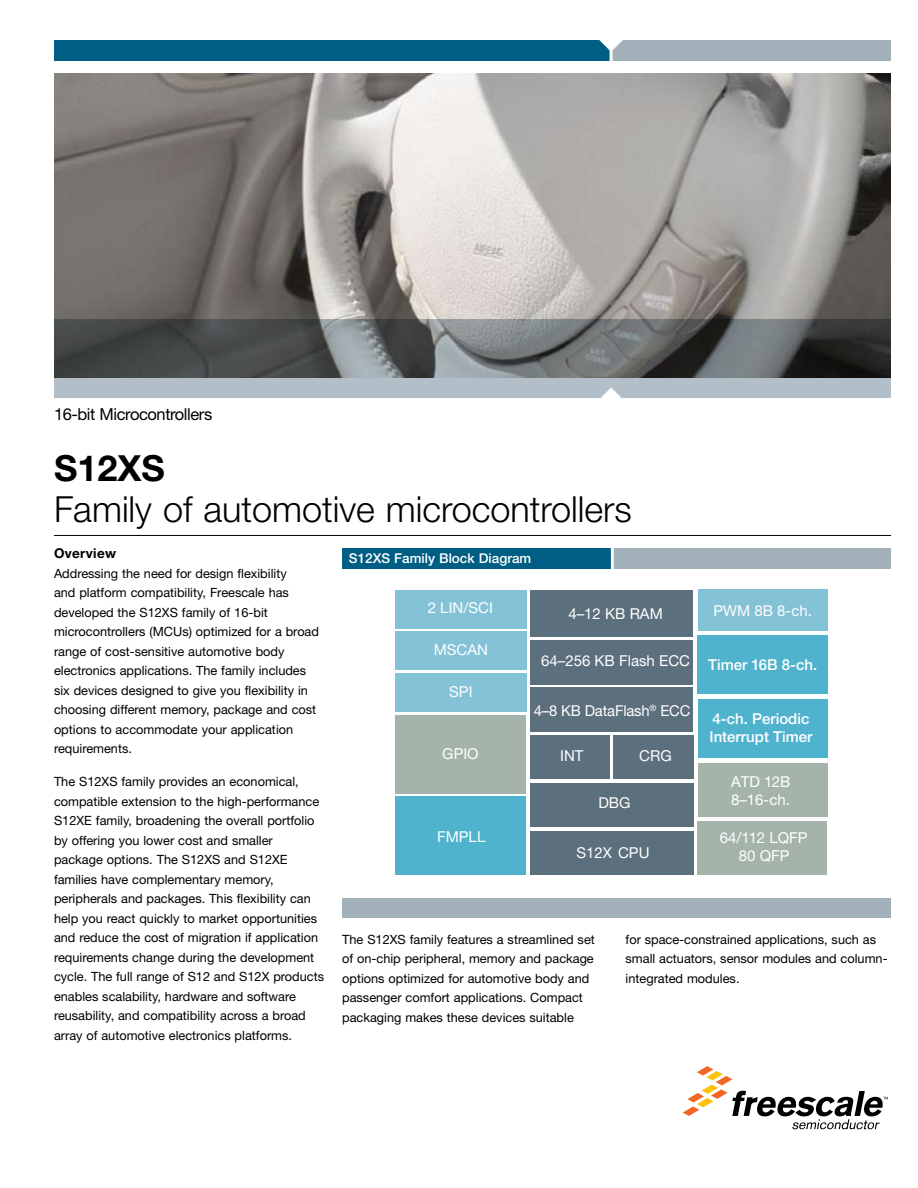
<style>
.page{position:relative;width:918px;height:1188px;background:#fff}
.page>*{position:absolute;margin:0;border:0;box-sizing:border-box;transform-origin:0 0}
.t1{font:300 36px "Helvetica Neue LT Pro";color:#000}
.t2{font:700 36px "Helvetica Neue LT Pro";color:#000}
.t3{font:16.5px "Helvetica Neue LT Pro";letter-spacing:-.025em;color:#000}
.t4{font:15px/18px "Helvetica Neue LT Pro";color:#fff;text-align:center}
.t5{font:500 15px/18px "Helvetica Neue LT Pro";color:#fff}
.t6{font:500 13.5px "Helvetica Neue LT Pro";color:#fff}
.t7{font:700 13.5px "Helvetica Neue LT Pro";letter-spacing:.025em;color:#000}
.t8{font:12.75px/19.5px "Helvetica Neue LT Pro";color:#000}
</style>
<div class="page">
<div style="left:611px;top:40px;width:280px;height:20px;background:#a2b0ba"></div>
<div style="left:54px;top:40px;width:557px;height:20px;background:#005d83"></div>
<svg style="left:599px;top:40px;width:24px;height:12px"></svg>
<div style="left:355px;top:549px;width:536px;height:20px;background:#a2b0ba"></div>
<div style="left:395px;top:590px;width:132px;height:38px;background:#84c2d7"></div>
<div style="left:395px;top:632px;width:132px;height:38px;background:#84c2d7"></div>
<div style="left:395px;top:673px;width:132px;height:38px;background:#84c2d7"></div>
<div style="left:395px;top:715px;width:131px;height:78px;background:#a5b4ab"></div>
<div style="left:395px;top:797px;width:131px;height:78px;background:#4fb3ce"></div>
<div style="left:530px;top:590px;width:163px;height:46px;background:#5c6f7c"></div>
<div style="left:530px;top:640px;width:163px;height:44px;background:#5c6f7c"></div>
<div style="left:530px;top:688px;width:163px;height:44px;background:#5c6f7c"></div>
<div style="left:530px;top:831px;width:164px;height:44px;background:#5c6f7c"></div>
<div style="left:530px;top:783px;width:164px;height:44px;background:#5c6f7c"></div>
<div style="left:530px;top:735px;width:164px;height:44px;background:#5c6f7c"></div>
<div style="left:698px;top:590px;width:129px;height:41px;background:#84c2d7"></div>
<div style="left:698px;top:635px;width:130px;height:58px;background:#50b3ce"></div>
<hr style="left:610px;top:735px;width:3px;height:46px;background:#fff">
<div style="left:698px;top:699px;width:130px;height:59px;background:#50b3ce"></div>
<div style="left:698px;top:821px;width:129px;height:54px;background:#a5b4ab"></div>
<div style="left:698px;top:763px;width:130px;height:53px;background:#a5b4ab"></div>
<div style="left:342px;top:549px;width:272px;height:20px;background:#005d83"></div>
<hr style="left:611px;top:544px;width:3px;height:29px;background:#fff">
<div style="left:342px;top:898px;width:549px;height:20px;background:#a2b0ba"></div>
<img style="left:54px;top:74px;width:837px;height:245px">
<svg style="left:54px;top:319px;width:837px;height:78px;background:#6d7376"></svg>
<svg style="left:601px;top:388px;width:20px;height:10px"></svg>
<hr style="left:54px;top:535px;width:837px;height:1px;background:#000">
<hr style="left:610px;top:36px;width:3px;height:28px;background:#fff">
<svg style="left:683px;top:1066px;width:205px;height:63px"></svg>
<p class="t3" style="left:54px;top:404px;width:160px">16-bit Microcontrollers</p>
<h1 class="t2" style="left:54px;top:446px;width:112px">S12XS</h1>
<h1 class="t1" style="left:54px;top:487px;width:579px">Family of automotive microcontrollers</h1>
<p class="t7" style="left:54px;top:545px;width:64px">Overview</p>
<p class="t8" style="left:54px;top:563px;width:267px">Addressing the need for design flexibility<br>and platform compatibility, Freescale has developed the S12XS family of 16-bit microcontrollers (MCUs) optimized for a broad range of cost-sensitive automotive body electronics applications. The family includes six devices designed to give you flexibility in choosing different memory, package and cost options to accommodate your application requirements.</p>
<p class="t8" style="left:54px;top:772px;width:272px">The S12XS family provides an economical, compatible extension to the high-performance S12XE family, broadening the overall portfolio by offering you lower cost and smaller package options. The S12XS and S12XE families have complementary memory, peripherals and packages. This flexibility can help you react quickly to market opportunities and reduce the cost of migration if application requirements change during the development cycle. The full range of S12 and S12X products enables scalability, hardware and software reusability, and compatibility across a broad array of automotive electronics platforms.</p>
<p class="t6" style="left:349px;top:551px;width:184px">S12XS Family Block Diagram</p>
<p class="t4" style="left:428px;top:599px;width:67px">2 LIN/SCI</p>
<p class="t4" style="left:434px;top:640px;width:56px">MSCAN</p>
<p class="t4" style="left:449px;top:683px;width:25px">SPI</p>
<p class="t4" style="left:568px;top:605px;width:96px">4–12 KB RAM</p>
<p class="t4" style="left:541px;top:652px;width:150px">64–256 KB Flash ECC</p>
<p class="t4" style="left:442px;top:744px;width:38px">GPIO</p>
<p class="t4" style="left:437px;top:827px;width:50px">FMPLL</p>
<p class="t4" style="left:534px;top:702px;width:158px">4–8 KB DataFlash<sup>®</sup> ECC</p>
<p class="t4" style="left:560px;top:746px;width:25px">INT</p>
<p class="t4" style="left:639px;top:746px;width:34px">CRG</p>
<p class="t4" style="left:598px;top:793px;width:34px">DBG</p>
<p class="t4" style="left:576px;top:843px;width:75px">S12X CPU</p>
<p class="t4" style="left:713px;top:602px;width:100px">PWM 8B 8-ch.</p>
<p class="t5" style="left:708px;top:655px;width:111px">Timer 16B 8-ch.</p>
<p class="t5" style="left:709px;top:710px;width:104px">4-ch. Periodic<br>Interrupt Timer</p>
<p class="t4" style="left:731px;top:772px;width:61px;text-align:left">ATD 12B<br>8–16-ch.</p>
<p class="t4" style="left:720px;top:828px;width:89px">64/112 LQFP<br>80 QFP</p>
<p class="t8" style="left:342px;top:929px;width:254px">The S12XS family features a streamlined set of on-chip peripheral, memory and package options optimized for automotive body and passenger comfort applications. Compact packaging makes these devices suitable</p>
<p class="t8" style="left:626px;top:929px;width:264px">for space-constrained applications, such as small actuators, sensor modules and column&shy;integrated modules.</p>
</div>
